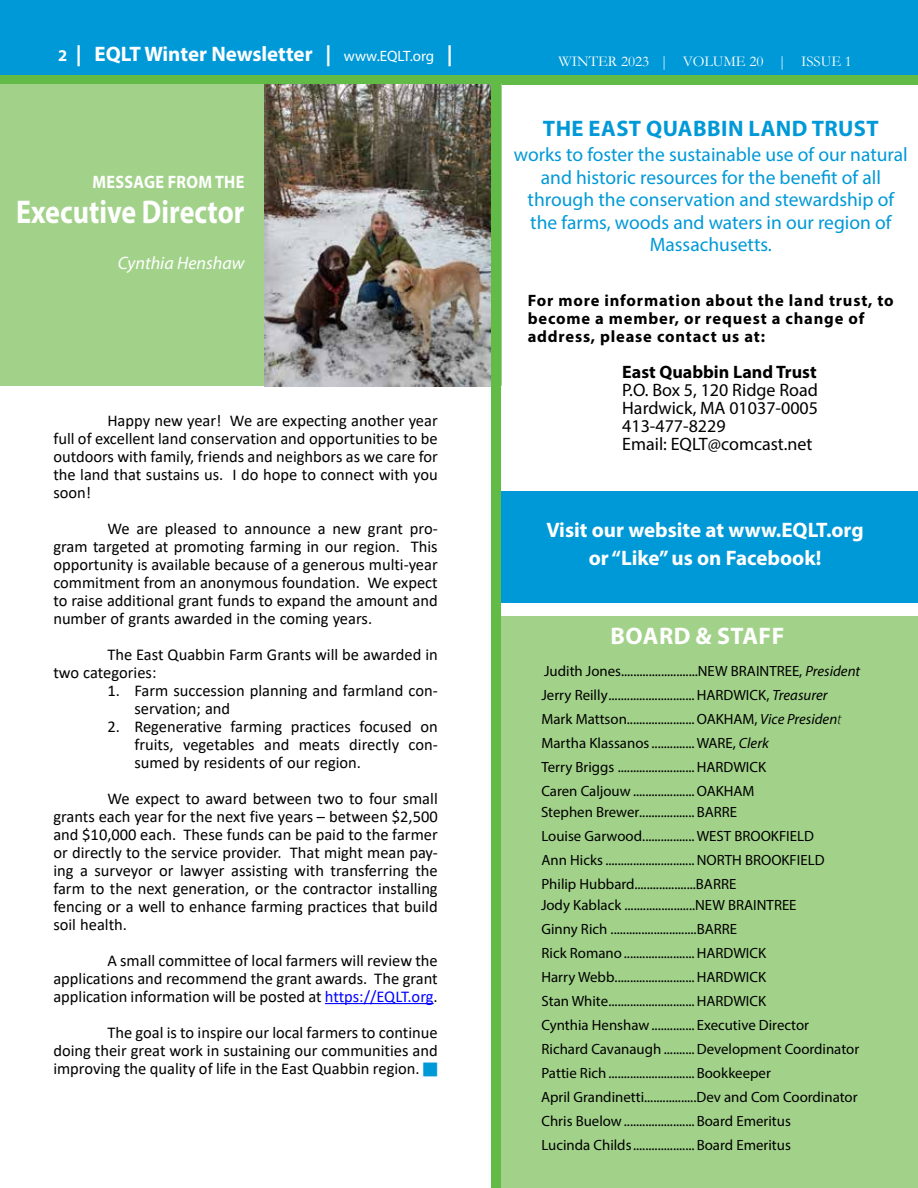
<style>
.page{position:relative;width:918px;height:1188px;background:#fff}
.page>*{position:absolute;margin:0;border:0;box-sizing:border-box;transform-origin:0 0}
.t1{font:700 33px "Myriad Pro";color:#fff;scale:.85 1}
.t2{font:700 24px "Myriad Pro";letter-spacing:.02em;color:#fff}
.t3{font:700 22.5px "Myriad Pro";letter-spacing:.02em;color:#0099d8}
.t4{font:700 21px/28.5px "Myriad Pro";color:#fff;text-align:center}
.t5{font:19.5px/22.5px "Myriad Pro";color:#0099d8;text-align:center}
.t6{font:18px/18px "Myriad Pro";color:#000}
.t7{font:700 18px "Myriad Pro";color:#000}
.t8{font:700 18px "Myriad Pro";letter-spacing:.02em;color:#fff;scale:.9 1}
.t9{font:italic 18px "Myriad Pro";color:#fff}
.t10{font:16.5px/18px "Calibri";color:#000;text-align:justify}
.t11{font:700 16.5px/18px "Myriad Pro";letter-spacing:.05em;color:#000}
.t12{font:15px "Garamond";color:#fff}
.t13{font:14.85px/24px "Myriad Pro";color:#000}
.s1{font-size:16.5px}
.s2{font-weight:400;font-size:15px}
.s3{color:#00f}
.s4{color:#0099d8}
.s5{font-style:italic}
.s6{font-weight:300;font-style:italic}
</style>
<div class="page">
<div style="left:0;top:0;width:918px;height:84px;background:#0099d8"></div>
<div style="left:0;top:76px;width:918px;height:9px;background:#62bb46"></div>
<div style="left:0;top:85px;width:501px;height:301px;background:#a2d28a"></div>
<img style="left:264px;top:84px;width:227px;height:302px">
<div style="left:500px;top:491px;width:418px;height:112px;background:#0099d8"></div>
<div style="left:500px;top:617px;width:418px;height:571px;background:#a2d28a"></div>
<hr style="left:325px;top:1003px;width:109px;height:1px;background:#00f">
<div style="left:491px;top:84px;width:10px;height:1104px;background:#62bb46"></div>
<p class="t4" style="left:58px;top:39px;width:396px"><span class="s1">2</span> | EQLT Winter Newsletter | <span class="s2">www.EQLT.org</span> |</p>
<p class="t12" style="left:559px;top:51px;width:295px">WINTER 2023 | VOLUME 20 | ISSUE 1</p>
<p class="t8" style="left:92px;top:171px;width:170px">MESSAGE FROM THE</p>
<h1 class="t1" style="left:16px;top:190px;width:270px">Executive Director</h1>
<p class="t9" style="left:118px;top:252px;width:128px">Cynthia Henshaw</p>
<p class="t10" style="left:53px;top:411px;width:386px;text-indent:54px">Happy new year! We are expecting another year full of excellent land conservation and opportunities to be outdoors with family, friends and neighbors as we care for the land that sustains us. I do hope to connect with you soon!</p>
<p class="t10" style="left:53px;top:519px;width:386px;text-indent:54px">We are pleased to announce a new grant pro&shy;gram targeted at promoting farming in our region. This opportunity is available because of a generous multi-year commitment from an anonymous foundation. We expect to raise additional grant funds to expand the amount and number of grants awarded in the coming years.</p>
<p class="t10" style="left:53px;top:645px;width:386px;text-indent:54px">The East Quabbin Farm Grants will be awarded in two categories:</p>
<p class="t10" style="left:134px;top:681px;width:305px;text-indent:-27px">1. Farm succession planning and farmland con&shy;servation; and</p>
<p class="t10" style="left:134px;top:717px;width:305px;text-indent:-27px">2. Regenerative farming practices focused on fruits, vegetables and meats directly con&shy;sumed by residents of our region.</p>
<p class="t10" style="left:53px;top:789px;width:386px;text-indent:54px">We expect to award between two to four small grants each year for the next five years – between $2,500 and $10,000 each. These funds can be paid to the farmer or directly to the service provider. That might mean pay&shy;ing a surveyor or lawyer assisting with transferring the farm to the next generation, or the contractor installing fencing or a well to enhance farming practices that build soil health.</p>
<p class="t10" style="left:53px;top:951px;width:386px;text-indent:54px">A small committee of local farmers will review the applications and recommend the grant awards. The grant application information will be posted at <span class="s3">https://EQLT.org</span>.</p>
<p class="t10" style="left:53px;top:1023px;width:386px;text-indent:54px">The goal is to inspire our local farmers to continue doing their great work in sustaining our communities and improving the quality of life in the East Quabbin region. <span class="s4">■</span></p>
<h3 class="t3" style="left:543px;top:114px;width:337px">THE EAST QUABBIN LAND TRUST</h3>
<p class="t5" style="left:514px;top:143px;width:396px">works to foster the sustainable use of our natural and historic resources for the benefit of all through the conservation and stewardship of the farms, woods and waters in our region of Massachusetts.</p>
<p class="t11" style="left:528px;top:291px;width:368px">For more information about the land trust, to become a member, or request a change of address, please contact us at:</p>
<p class="t7" style="left:622px;top:360px;width:196px">East Quabbin Land Trust</p>
<p class="t6" style="left:622px;top:381px;width:197px">P.O. Box 5, 120 Ridge Road<br>Hardwick, MA 01037-0005<br>413-477-8229<br>Email: EQLT@comcast.net</p>
<p class="t4" style="left:547px;top:515px;width:319px">Visit our website at www.EQLT.org or “Like” us on Facebook!</p>
<h2 class="t2" style="left:611px;top:620px;width:175px">BOARD &amp; STAFF</h2>
<p class="t13" style="left:541px;top:659px;width:320px">Judith Jones.........................NEW BRAINTREE, <span class="s5">President </span>Jerry Reilly............................HARDWICK, <span class="s5">Treasurer </span>Mark Mattson......................OAKHAM, <span class="s5">Vice Presiden</span><span class="s6">t </span>Martha Klassanos.............. WARE, <span class="s5">Clerk<br></span>Terry Briggs .........................HARDWICK<br>Caren Caljouw ....................OAKHAM</p>
<p class="t13" style="left:541px;top:800px;width:285px">Stephen Brewer.................. BARRE<br>Louise Garwood................. WEST BROOKFIELD Ann Hicks .............................NORTH BROOKFIELD Philip Hubbard....................BARRE</p>
<p class="t13" style="left:541px;top:893px;width:320px">Jody Kablack .......................NEW BRAINTREE<br>Ginny Rich ............................BARRE<br>Rick Romano.......................HARDWICK<br>Harry Webb..........................HARDWICK<br>Stan White............................HARDWICK<br>Cynthia Henshaw.............. Executive Director<br>Richard Cavanaugh ..........Development Coordinator Pattie Rich............................ Bookkeeper<br>April Grandinetti.................Dev and Com Coordinator Chris Buelow....................... Board Emeritus<br>Lucinda Childs.................... Board Emeritus</p>
</div>
